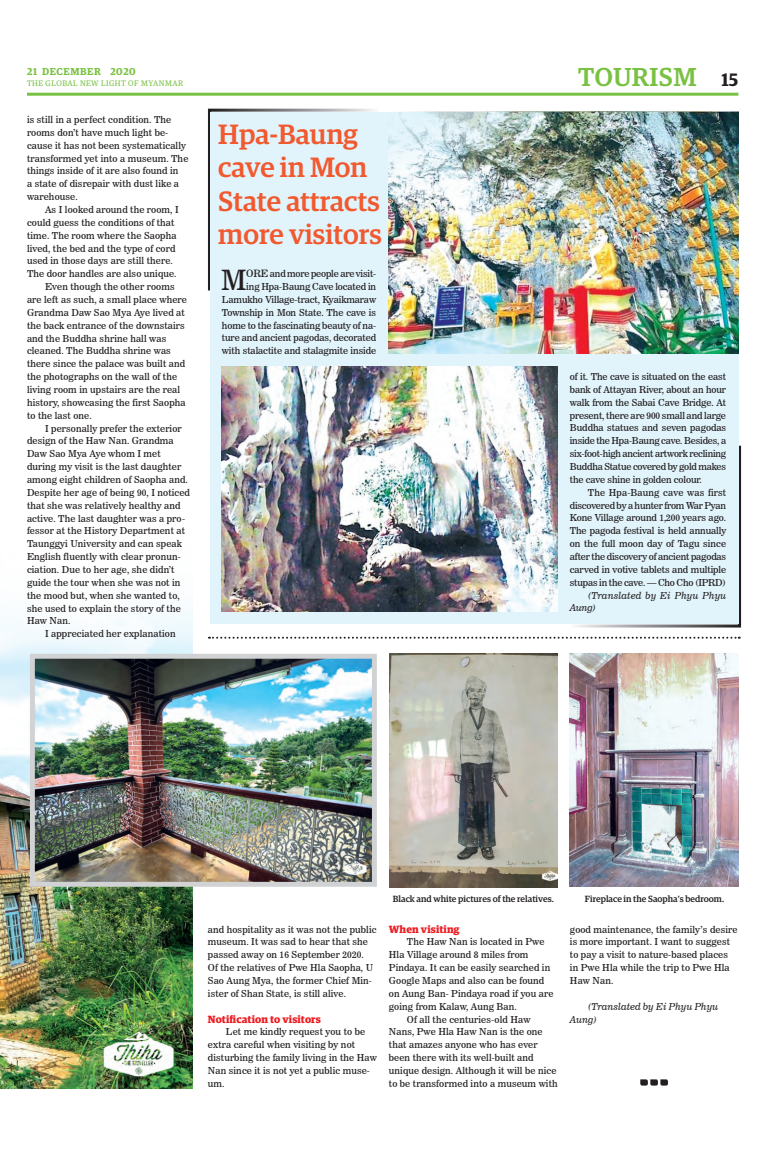
<style>
.page{position:relative;width:773px;height:1152px;background:#fff}
.page>*{position:absolute;margin:0;border:0;box-sizing:border-box;transform-origin:0 0}
.t1{font:500 28px/33.6px "Guardian Egyp";color:#f1592f}
.t2{font:27.6px "News 706 BT Roman C";color:#231f20}
.t3{font:500 26px "Guardian Egyp";letter-spacing:.02em;color:#79c142}
.t4{font:600 18px "Guardian Egyp";color:#231f20}
.t5{font:700 10.5px "Guardian Egyp";letter-spacing:.01em;color:#ee1d23}
.t6{font:600 10px "Guardian Egyp";letter-spacing:.06em;color:#79c142}
.t7{font:9.5px/12.9px "News 706 BT Roman C";letter-spacing:.01em;color:#231f20}
.t8{font:9.5px/12.9px "News 706 BT Roman C";letter-spacing:-.01em;color:#231f20;text-align:right}
.t9{font:9.5px/12.9px "News 706 BT Italic C";letter-spacing:.01em;color:#231f20}
.t10{font:500 9px "Guardian Egyp";color:#231f20}
.t11{font:8px "Guardian Egyp";letter-spacing:.06em;color:#79c142}
.s1{font-size:10px}
</style>
<div class="page">
<hr style="left:27px;top:93px;width:711px;height:3px;background:#79c142">
<img style="left:0;top:611px;width:193px;height:478px">
<div style="left:208px;top:109px;width:172px;height:181px;border:3px solid #fff"></div>
<div style="left:569px;top:446px;width:172px;height:182px;border:3px solid #fff"></div>
<div style="left:210px;top:112px;width:528px;height:512px;background:#e1f4fc"></div>
<img style="left:222px;top:366px;width:336px;height:245px">
<svg style="left:640px;top:1079px;width:28px;height:7px"></svg>
<img style="left:36px;top:660px;width:335px;height:221px">
<div style="left:30px;top:654px;width:347px;height:233px;border:5px solid #d1d2d4"></div>
<img style="left:389px;top:112px;width:349px;height:242px">
<svg style="left:209px;top:637px;width:530px;height:2px"></svg>
<img style="left:570px;top:654px;width:168px;height:233px">
<img style="left:389px;top:654px;width:169px;height:233px">
<p class="t6" style="left:27px;top:64px;width:110px">21 DECEMBER 2020</p>
<p class="t11" style="left:27px;top:78px;width:158px">THE GLOBAL NEW LIGHT OF MYANMAR</p>
<p class="t7" style="left:27px;top:113px;width:163px">is still in a perfect condition. The rooms don’t have much light be&shy;cause it has not been systematically transformed yet into a museum. The things inside of it are also found in<br>a state of disrepair with dust like a warehouse.</p>
<p class="t7" style="left:45px;top:203px;width:135px">As I looked around the room, I</p>
<p class="t7" style="left:27px;top:216px;width:149px">could guess the conditions of that</p>
<p class="t7" style="left:27px;top:229px;width:151px">time. The room where the Saopha</p>
<p class="t7" style="left:27px;top:242px;width:150px">lived, the bed and the type of cord</p>
<p class="t7" style="left:27px;top:255px;width:147px">used in those days are still there.</p>
<p class="t7" style="left:27px;top:267px;width:151px">The door handles are also unique.</p>
<p class="t7" style="left:45px;top:280px;width:131px">Even though the other rooms</p>
<p class="t7" style="left:27px;top:293px;width:161px">are left as such, a small place where</p>
<p class="t7" style="left:27px;top:306px;width:159px">Grandma Daw Sao Mya Aye lived at</p>
<p class="t7" style="left:27px;top:319px;width:159px">the back entrance of the downstairs</p>
<p class="t7" style="left:27px;top:332px;width:141px">and the Buddha shrine hall was</p>
<p class="t7" style="left:27px;top:345px;width:145px">cleaned. The Buddha shrine was</p>
<p class="t7" style="left:27px;top:357px;width:160px">there since the palace was built and</p>
<p class="t7" style="left:27px;top:370px;width:152px">the photographs on the wall of the</p>
<p class="t7" style="left:27px;top:383px;width:155px">living room in upstairs are the real</p>
<p class="t7" style="left:27px;top:396px;width:160px">history, showcasing the first Saopha</p>
<p class="t7" style="left:27px;top:409px;width:66px">to the last one.</p>
<p class="t7" style="left:45px;top:422px;width:138px">I personally prefer the exterior</p>
<p class="t7" style="left:27px;top:435px;width:148px">design of the Haw Nan. Grandma</p>
<p class="t7" style="left:27px;top:447px;width:135px">Daw Sao Mya Aye whom I met</p>
<p class="t7" style="left:27px;top:460px;width:156px">during my visit is the last daughter</p>
<p class="t7" style="left:27px;top:473px;width:162px">among eight children of Saopha and.</p>
<p class="t7" style="left:27px;top:486px;width:164px">Despite her age of being 90, I noticed</p>
<p class="t7" style="left:27px;top:499px;width:155px">that she was relatively healthy and</p>
<p class="t7" style="left:27px;top:512px;width:159px">active. The last daughter was a pro-</p>
<p class="t7" style="left:27px;top:524px;width:160px">fessor at the History Department at</p>
<p class="t7" style="left:27px;top:537px;width:156px">Taunggyi University and can speak</p>
<p class="t7" style="left:27px;top:550px;width:155px">English fluently with clear pronun-</p>
<p class="t7" style="left:27px;top:563px;width:149px">ciation. Due to her age, she didn’t</p>
<p class="t7" style="left:27px;top:576px;width:155px">guide the tour when she was not in</p>
<p class="t7" style="left:27px;top:589px;width:154px">the mood but, when she wanted to,</p>
<p class="t7" style="left:27px;top:602px;width:155px">she used to explain the story of the</p>
<p class="t7" style="left:27px;top:614px;width:45px">Haw Nan.</p>
<p class="t7" style="left:45px;top:627px;width:132px">I appreciated her explanation</p>
<h1 class="t1" style="left:218px;top:115px;width:165px">Hpa-Baung cave in Mon<br>State attracts more visitors</h1>
<p class="t8" style="left:222px;top:267px;width:156px"><span class="s1">ORE</span> and more people are visit-<br>ing Hpa-Baung Cave located in Lamukho Village-tract, Kyaikmaraw Township in Mon State. The cave is home to the fascinating beauty of na&shy;ture and ancient pagodas, decorated with stalactite and stalagmite inside</p>
<h2 class="t2" style="left:221px;top:264px;width:27px">M</h2>
<h3 class="t3" style="left:578px;top:59px;width:120px">TOURISM</h3>
<h3 class="t4" style="left:721px;top:67px;width:18px">15</h3>
<p class="t7" style="left:570px;top:370px;width:158px;text-align:justify">of it. The cave is situated on the east bank of Attayan River, about an hour walk from the Sabai Cave Bridge. At present, there are 900 small and large Buddha statues and seven pagodas inside the Hpa-Baung cave. Besides, a six-foot-high ancient artwork reclining Buddha Statue covered by gold makes the cave shine in golden colour.</p>
<p class="t7" style="left:570px;top:486px;width:158px;text-align:justify;text-indent:18px">The Hpa-Baung cave was first discovered by a hunter from War Pyan Kone Village around 1,200 years ago.<br>The pagoda festival is held annually on the full moon day of Tagu since after the discovery of ancient pagodas carved in votive tablets and multiple stupas in the cave. — Cho Cho (IPRD)</p>
<p class="t9" style="left:570px;top:589px;width:158px;text-indent:18px">(Translated by Ei Phyu Phyu<br>Aung)</p>
<p class="t7" style="left:208px;top:923px;width:170px">and hospitality as it was not the public museum. It was sad to hear that she passed away on 16 September 2020.<br>Of the relatives of Pwe Hla Saopha, U Sao Aung Mya, the former Chief Min&shy;ister of Shan State, is still alive.</p>
<p class="t5" style="left:208px;top:1011px;width:115px">Notification to visitors</p>
<p class="t7" style="left:208px;top:1025px;width:170px;text-indent:18px">Let me kindly request you to be extra careful when visiting by not disturbing the family living in the Haw<br>Nan since it is not yet a public muse&shy;um.</p>
<p class="t10" style="left:393px;top:892px;width:162px">Black and white pictures of the relatives.</p>
<p class="t10" style="left:584px;top:892px;width:141px">Fireplace in the Saopha’s bedroom.</p>
<p class="t5" style="left:389px;top:921px;width:72px">When visiting</p>
<p class="t7" style="left:407px;top:936px;width:139px">The Haw Nan is located in Pwe</p>
<p class="t7" style="left:389px;top:948px;width:141px">Hla Village around 8 miles from</p>
<p class="t7" style="left:389px;top:961px;width:163px">Pindaya. It can be easily searched in</p>
<p class="t7" style="left:389px;top:974px;width:157px">Google Maps and also can be found</p>
<p class="t7" style="left:389px;top:987px;width:166px">on Aung Ban- Pindaya road if you are</p>
<p class="t7" style="left:389px;top:1000px;width:129px">going from Kalaw, Aung Ban.</p>
<p class="t7" style="left:407px;top:1013px;width:125px">Of all the centuries-old Haw</p>
<p class="t7" style="left:389px;top:1025px;width:155px">Nans, Pwe Hla Haw Nan is the one</p>
<p class="t7" style="left:389px;top:1038px;width:150px">that amazes anyone who has ever</p>
<p class="t7" style="left:389px;top:1051px;width:146px">been there with its well-built and</p>
<p class="t7" style="left:389px;top:1064px;width:169px">unique design. Although it will be nice</p>
<p class="t7" style="left:389px;top:1077px;width:170px">to be transformed into a museum with</p>
<p class="t7" style="left:570px;top:923px;width:169px">good maintenance, the family’s desire is more important. I want to suggest to pay a visit to nature-based places in Pwe Hla while the trip to Pwe Hla<br>Haw Nan.</p>
<p class="t9" style="left:570px;top:1000px;width:150px;text-indent:18px">(Translated by Ei Phyu Phyu<br>Aung)</p>
</div>
